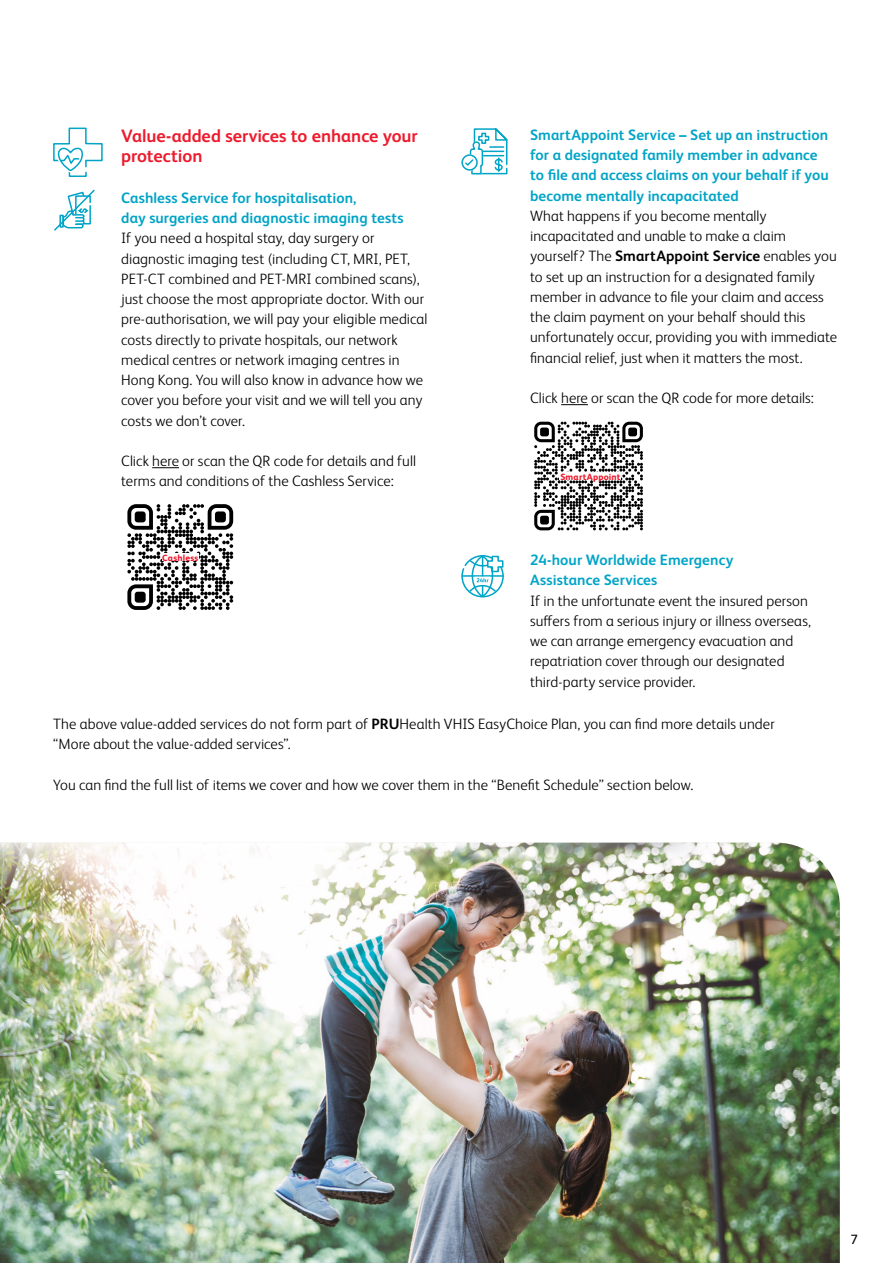
<style>
.page{position:relative;width:893px;height:1263px;background:#fff}
.page>*{position:absolute;margin:0;border:0;box-sizing:border-box;transform-origin:0 0}
.t1{font:700 18px/20.2px "FS Albert Pro";letter-spacing:-.005em;color:#ed1b2d}
.t2{font:300 15px/20.2px "FS Albert Pro";letter-spacing:.005em;color:#000}
.t3{font:700 15px/20.2px "FS Albert Pro";letter-spacing:.005em;color:#00a4c7}
.t4{font:13.5px "FS Albert Pro";color:#000}
.t5{font:800 9px "FS Albert Pro";letter-spacing:.025em;color:#ed1b2d}
.s1{font-weight:700}
</style>
<div class="page">
<svg style="left:152px;top:467px;width:27px;height:1px"></svg>
<svg style="left:461px;top:555px;width:43px;height:43px"></svg>
<svg style="left:53px;top:127px;width:50px;height:50px"></svg>
<svg style="left:54px;top:189px;width:41px;height:42px"></svg>
<svg style="left:127px;top:504px;width:106px;height:106px"></svg>
<div style="left:162px;top:553px;width:37px;height:8px;background:#fff"></div>
<svg style="left:534px;top:422px;width:109px;height:108px"></svg>
<div style="left:560px;top:472px;width:61px;height:8px;background:#fff"></div>
<div style="left:461px;top:154px;width:17px;height:17px;border:2px solid #00a4c7;border-radius:50%"></div>
<svg style="left:464px;top:128px;width:44px;height:47px"></svg>
<svg style="left:561px;top:404px;width:27px;height:1px"></svg>
<img style="left:0;top:843px;width:840px;height:420px">
<p class="t1" style="left:121px;top:125px;width:298px">Value-added services to enhance your protection</p>
<p class="t3" style="left:121px;top:187px;width:284px">Cashless Service for hospitalisation,<br>day surgeries and diagnostic imaging tests</p>
<p class="t2" style="left:121px;top:227px;width:308px">If you need a hospital stay, day surgery or diagnostic imaging test (including CT, MRI, PET, PET-CT combined and PET-MRI combined scans), just choose the most appropriate doctor. With our pre-authorisation, we will pay your eligible medical costs directly to private hospitals, our network medical centres or network imaging centres in Hong Kong. You will also know in advance how we cover you before your visit and we will tell you any costs we don’t cover.</p>
<p class="t2" style="left:121px;top:450px;width:296px">Click here or scan the QR code for details and full terms and conditions of the Cashless Service:</p>
<p class="t3" style="left:530px;top:124px;width:300px">SmartAppoint Service – Set up an instruction for a designated family member in advance to file and access claims on your behalf if you become mentally incapacitated</p>
<p class="t2" style="left:530px;top:205px;width:309px">What happens if you become mentally incapacitated and unable to make a claim yourself? The <span class="s1">SmartAppoint Service</span> enables you to set up an instruction for a designated family member in advance to file your claim and access the claim payment on your behalf should this unfortunately occur, providing you with immediate financial relief, just when it matters the most.</p>
<p class="t2" style="left:530px;top:387px;width:285px">Click here or scan the QR code for more details:</p>
<p class="t5" style="left:560px;top:469px;width:62px">SmartAppoint</p>
<p class="t5" style="left:162px;top:550px;width:38px">Cashless</p>
<p class="t3" style="left:530px;top:549px;width:205px">24-hour Worldwide Emergency<br>Assistance Services</p>
<p class="t2" style="left:530px;top:589px;width:282px">If in the unfortunate event the insured person suffers from a serious injury or illness overseas, we can arrange emergency evacuation and repatriation cover through our designated third-party service provider.</p>
<p class="t2" style="left:53px;top:713px;width:723px">The above value-added services do not form part of <span class="s1">PRU</span>Health VHIS EasyChoice Plan, you can find more details under “More about the value-added services”.</p>
<p class="t2" style="left:53px;top:773px;width:642px">You can find the full list of items we cover and how we cover them in the “Benefit Schedule” section below.</p>
<p class="t4" style="left:850px;top:1229px;width:9px">7</p>
</div>
